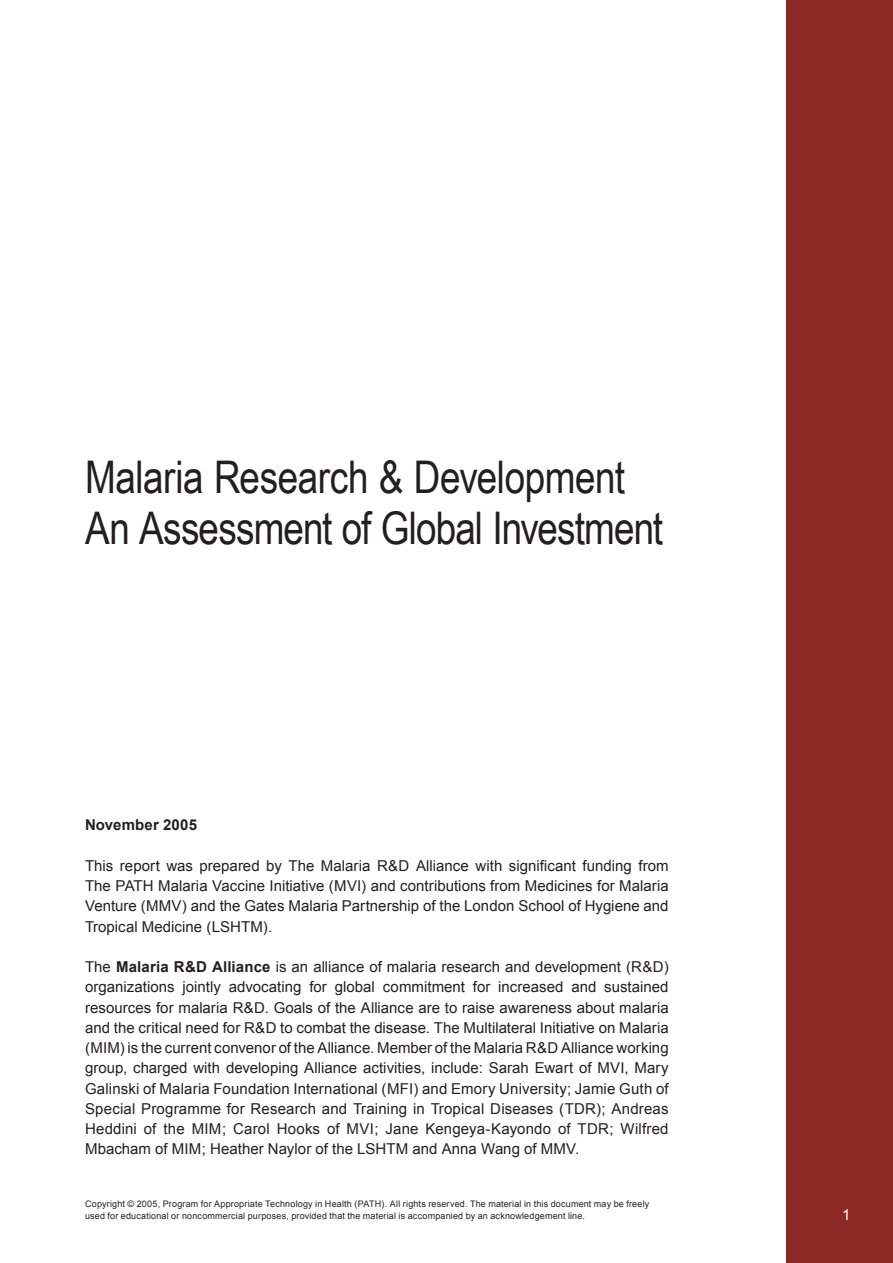
<style>
.page{position:relative;width:893px;height:1263px;background:#fff}
.page>*{position:absolute;margin:0;border:0;box-sizing:border-box;transform-origin:0 0}
.t1{font:45px/51px "Arial Narrow";letter-spacing:-.015em;color:#231f20}
.t2{font:15px/20.2px "Arial";color:#231f20;text-align:justify}
.t3{font:700 15px "Arial";letter-spacing:.01em;color:#231f20}
.t4{font:15px "Arial";color:#fff}
.t5{font:9px/12px "Arial";letter-spacing:.02em;color:#231f20}
.s1{font-weight:700}
</style>
<div class="page">
<div style="left:787px;top:0;width:106px;height:1263px;background:#8c2824"></div>
<h1 class="t1" style="left:85px;top:452px;width:580px">Malaria Research &amp; Development<br>An Assessment of Global Investment</h1>
<p class="t3" style="left:85px;top:817px;width:113px">November 2005</p>
<p class="t2" style="left:85px;top:855px;width:585px">This report was prepared by The Malaria R&amp;D Alliance with significant funding from The PATH Malaria Vaccine Initiative (MVI) and contributions from Medicines for Malaria Venture (MMV) and the Gates Malaria Partnership of the London School of Hygiene and Tropical Medicine (LSHTM).</p>
<p class="t2" style="left:85px;top:957px;width:585px">The <span class="s1">Malaria R&amp;D Alliance</span> is an alliance of malaria research and development (R&amp;D) organizations jointly advocating for global commitment for increased and sustained resources for malaria R&amp;D. Goals of the Alliance are to raise awareness about malaria and the critical need for R&amp;D to combat the disease. The Multilateral Initiative on Malaria (MIM) is the current convenor of the Alliance. Member of the Malaria R&amp;D Alliance working group, charged with developing Alliance activities, include: Sarah Ewart of MVI, Mary Galinski of Malaria Foundation International (MFI) and Emory University; Jamie Guth of Special Programme for Research and Training in Tropical Diseases (TDR); Andreas Heddini of the MIM; Carol Hooks of MVI; Jane Kengeya-Kayondo of TDR; Wilfred Mbacham of MIM; Heather Naylor of the LSHTM and Anna Wang of MMV.</p>
<p class="t5" style="left:85px;top:1198px;width:566px">Copyright © 2005, Program for Appropriate Technology in Health (PATH). All rights reserved. The material in this document may be freely used for educational or noncommercial purposes, provided that the material is accompanied by an acknowledgement line.</p>
<p class="t4" style="left:842px;top:1207px;width:10px">1</p>
</div>
